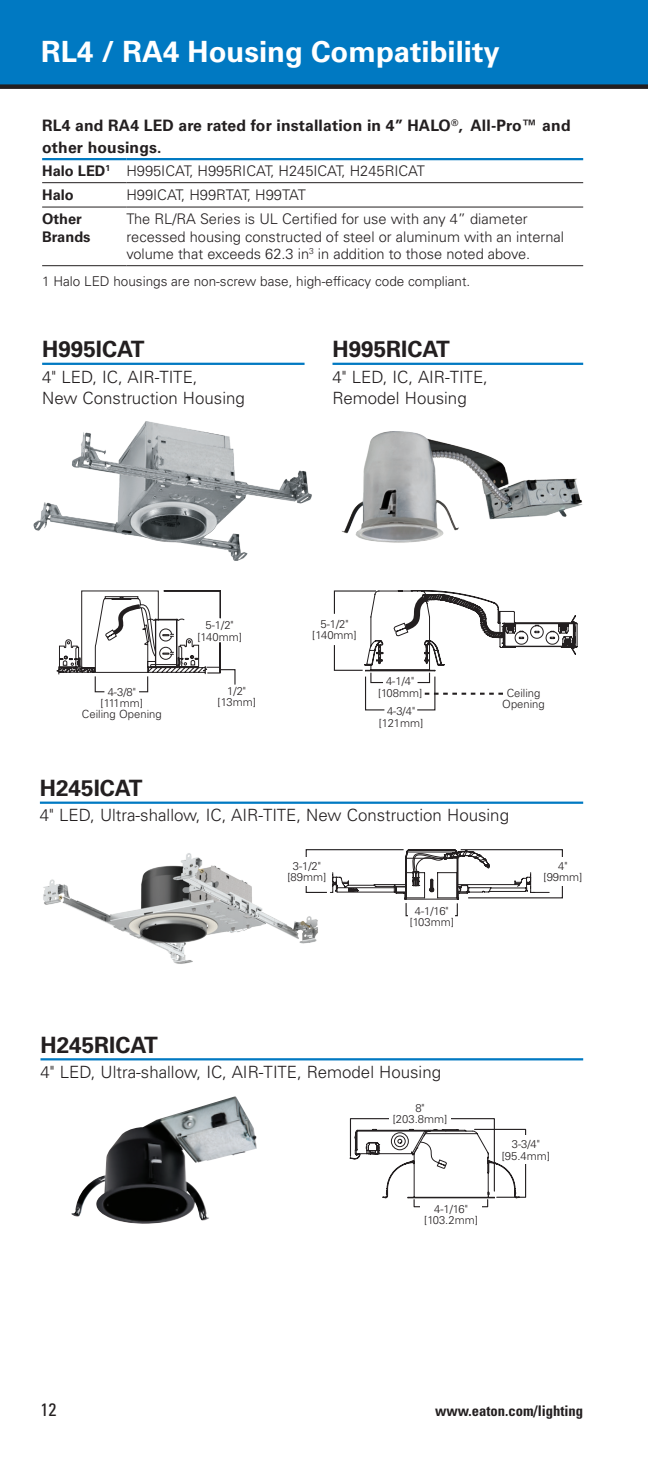
<style>
.page{position:relative;width:648px;height:1458px;background:#fff}
.page>*{position:absolute;margin:0;border:0;box-sizing:border-box;transform-origin:0 0}
.t1{font:700 29.25px "Univers LT Std";color:#fff}
.t2{font:700 22.5px "Univers LT Std";color:#231f20}
.t3{font:condensed 18px "Univers LT Std";color:#231f20}
.t4{font:300 16.88px/21.2px "Univers LT Std";color:#231f20}
.t5{font:700 15.75px/21.4px "Univers LT Std";letter-spacing:.01em;color:#231f20}
.t6{font:300 14.62px/17.6px "Univers LT Std";color:#231f20}
.t7{font:700 condensed 14.62px "Univers LT Std";color:#231f20}
.t8{font:700 14.62px/17.6px "Univers LT Std";color:#231f20}
.t9{font:300 13.5px "Univers LT Std";color:#231f20}
.t10{font:300 11.25px/11.2px "Univers LT Std";color:#231f20;text-align:center}
.s1{font-weight:700}
</style>
<div class="page">
<div style="left:0;top:0;width:648px;height:87px;background:#0079c2"></div>
<div style="left:0;top:84px;width:648px;height:5px;background:#231f20"></div>
<img style="left:33px;top:421px;width:279px;height:140px">
<img style="left:341px;top:431px;width:242px;height:112px">
<hr style="left:42px;top:158px;width:84px;height:2px;background:#0079c2">
<hr style="left:126px;top:158px;width:457px;height:2px;background:#0079c2">
<hr style="left:42px;top:182px;width:84px;height:1px;background:#231f20">
<hr style="left:126px;top:182px;width:457px;height:1px;background:#231f20">
<hr style="left:42px;top:207px;width:84px;height:1px;background:#231f20">
<hr style="left:126px;top:207px;width:457px;height:1px;background:#231f20">
<hr style="left:42px;top:265px;width:84px;height:1px;background:#231f20">
<hr style="left:126px;top:265px;width:457px;height:1px;background:#231f20">
<hr style="left:42px;top:363px;width:263px;height:2px;background:#0079c2">
<hr style="left:40px;top:802px;width:543px;height:2px;background:#0079c2">
<hr style="left:333px;top:363px;width:250px;height:2px;background:#0079c2">
<hr style="left:40px;top:1058px;width:543px;height:2px;background:#0079c2">
<svg style="left:333px;top:590px;width:244px;height:121px"></svg>
<svg style="left:56px;top:590px;width:180px;height:103px"></svg>
<img style="left:43px;top:853px;width:275px;height:111px">
<img style="left:71px;top:1096px;width:186px;height:128px">
<svg style="left:305px;top:849px;width:258px;height:68px"></svg>
<div style="left:286px;top:857px;width:42px;height:29px;background:#fff"></div>
<div style="left:409px;top:902px;width:46px;height:29px;background:#fff"></div>
<div style="left:540px;top:857px;width:46px;height:28px;background:#fff"></div>
<svg style="left:349px;top:1118px;width:178px;height:90px"></svg>
<div style="left:502px;top:1136px;width:48px;height:28px;background:#fff"></div>
<div style="left:420px;top:1200px;width:62px;height:29px;background:#fff"></div>
<div style="left:389px;top:1101px;width:62px;height:24px;background:#fff"></div>
<h1 class="t1" style="left:41px;top:34px;width:460px">RL4 / RA4 Housing Compatibility</h1>
<p class="t5" style="left:42px;top:115px;width:530px">RL4 and RA4 LED are rated for installation in 4” HALO<sup>®</sup>, All-Pro™ and other housings.</p>
<p class="t6" style="left:42px;top:159px;width:384px;line-height:23.6px"><span class="s1">Halo LED</span><sup>1</sup> H995ICAT, H995RICAT, H245ICAT, H245RICAT<br><span class="s1">Halo</span></p>
<p class="t6" style="left:126px;top:186px;width:181px">H99ICAT, H99RTAT, H99TAT</p>
<p class="t8" style="left:42px;top:210px;width:50px">Other<br>Brands</p>
<p class="t6" style="left:126px;top:210px;width:439px">The RL/RA Series is UL Certified for use with any 4” diameter recessed housing constructed of steel or aluminum with an internal volume that exceeds 62.3 in<sup>3</sup> in addition to those noted above.</p>
<p class="t9" style="left:42px;top:273px;width:430px">1 Halo LED housings are non-screw base, high-efficacy code compliant.</p>
<h2 class="t2" style="left:42px;top:336px;width:104px">H995ICAT</h2>
<p class="t4" style="left:42px;top:366px;width:204px">4" LED, IC, AIR-TITE,<br>New Construction Housing</p>
<h2 class="t2" style="left:333px;top:336px;width:119px">H995RICAT</h2>
<p class="t4" style="left:333px;top:366px;width:157px">4" LED, IC, AIR-TITE,<br>Remodel Housing</p>
<p class="t10" style="left:82px;top:686px;width:81px">4-3/8"<br>[111mm]<br>Ceiling Opening</p>
<p class="t10" style="left:197px;top:620px;width:46px">5-1/2" [140mm]</p>
<p class="t10" style="left:218px;top:685px;width:40px">1/2" [13mm]</p>
<p class="t10" style="left:312px;top:618px;width:46px">5-1/2" [140mm]</p>
<p class="t10" style="left:378px;top:676px;width:46px">4-1/4" [108mm]</p>
<p class="t10" style="left:379px;top:706px;width:46px">4-3/4" [121mm]</p>
<p class="t10" style="left:502px;top:687px;width:44px">Ceiling<br>Opening</p>
<h2 class="t2" style="left:40px;top:775px;width:104px">H245ICAT</h2>
<p class="t4" style="left:40px;top:805px;width:471px">4" LED, Ultra-shallow, IC, AIR-TITE, New Construction Housing</p>
<p class="t10" style="left:287px;top:860px;width:40px">3-1/2" [89mm]</p>
<p class="t10" style="left:410px;top:905px;width:46px">4-1/16" [103mm]</p>
<p class="t10" style="left:544px;top:860px;width:40px">4" [99mm]</p>
<h2 class="t2" style="left:40px;top:1032px;width:119px">H245RICAT</h2>
<p class="t4" style="left:40px;top:1061px;width:402px">4" LED, Ultra-shallow, IC, AIR-TITE, Remodel Housing</p>
<p class="t10" style="left:393px;top:1102px;width:56px">8" [203.8mm]</p>
<p class="t10" style="left:424px;top:1203px;width:55px">4-1/16" [103.2mm]</p>
<p class="t10" style="left:502px;top:1139px;width:50px">3-3/4" [95.4mm]</p>
<p class="t3" style="left:40px;top:1398px;width:17px">12</p>
<p class="t7" style="left:435px;top:1402px;width:150px">www.eaton.com/lighting</p>
</div>
